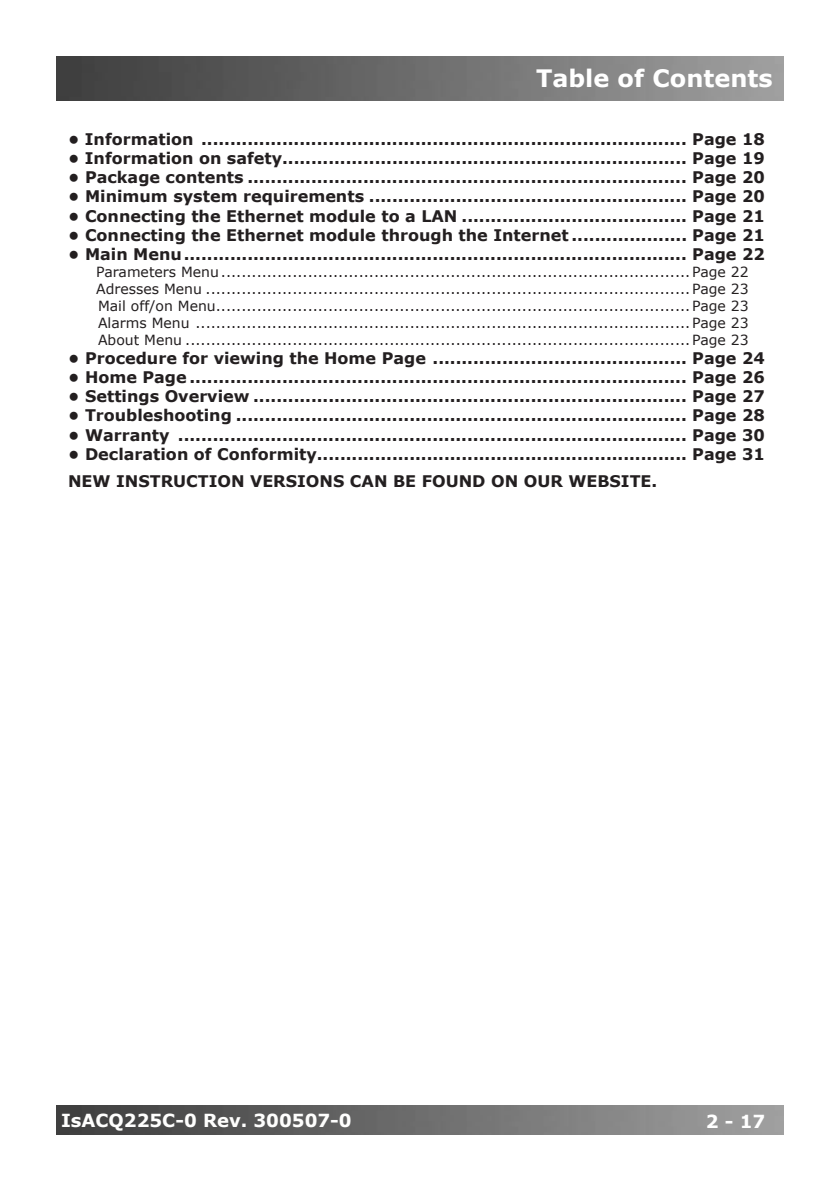
<style>
.page{position:relative;width:840px;height:1191px;background:#fff}
.page>*{position:absolute;margin:0;border:0;box-sizing:border-box;transform-origin:0 0}
.t1{font:700 24px "Verdana";color:#fff}
.t2{font:700 18px "Verdana";color:#fefefd}
.t3{font:700 18px "Verdana";color:#fff}
.t4{font:700 16px/27.2px "Verdana";color:#231f20}
.t5{font:14px/16.8px "Verdana";color:#231f20;text-align:justify}
</style>
<div class="page">
<img style="left:57px;top:1105px;width:725px;height:29px">
<img style="left:57px;top:57px;width:725px;height:44px">
<h1 class="t1" style="left:535px;top:63px;width:238px">Table of Contents</h1>
<p class="t4" style="left:68px;top:125px;width:698px">• Information .................................................................................... Page 18</p>
<p class="t4" style="left:68px;top:144px;width:698px">• Information on safety...................................................................... Page 19</p>
<p class="t4" style="left:68px;top:163px;width:698px">• Package contents ............................................................................ Page 20</p>
<p class="t4" style="left:68px;top:182px;width:698px">• Minimum system requirements ....................................................... Page 20</p>
<p class="t4" style="left:68px;top:202px;width:698px">• Connecting the Ethernet module to a LAN ....................................... Page 21</p>
<p class="t4" style="left:68px;top:221px;width:698px">• Connecting the Ethernet module through the Internet .................... Page 21</p>
<p class="t4" style="left:68px;top:240px;width:698px">• Main Menu....................................................................................... Page 22</p>
<p class="t5" style="left:96px;top:263px;width:653px">Parameters Menu............................................................................................Page 22<br>Adresses Menu ...............................................................................................Page 23<br>Mail off/on Menu.............................................................................................Page 23<br>Alarms Menu .................................................................................................Page 23<br>About Menu ...................................................................................................Page 23</p>
<p class="t4" style="left:68px;top:344px;width:698px">• Procedure for viewing the Home Page ............................................ Page 24</p>
<p class="t4" style="left:68px;top:363px;width:698px">• Home Page ...................................................................................... Page 26</p>
<p class="t4" style="left:68px;top:382px;width:698px">• Settings Overview ........................................................................... Page 27</p>
<p class="t4" style="left:68px;top:401px;width:698px">• Troubleshooting .............................................................................. Page 28</p>
<p class="t4" style="left:68px;top:421px;width:698px">• Warranty ........................................................................................ Page 30</p>
<p class="t4" style="left:68px;top:440px;width:698px">• Declaration of Conformity................................................................ Page 31<br>NEW INSTRUCTION VERSIONS CAN BE FOUND ON OUR WEBSITE.</p>
<p class="t2" style="left:61px;top:1108px;width:292px">IsACQ225C-0 Rev. 300507-0</p>
<p class="t3" style="left:724px;top:1110px;width:42px">- 17</p>
</div>
